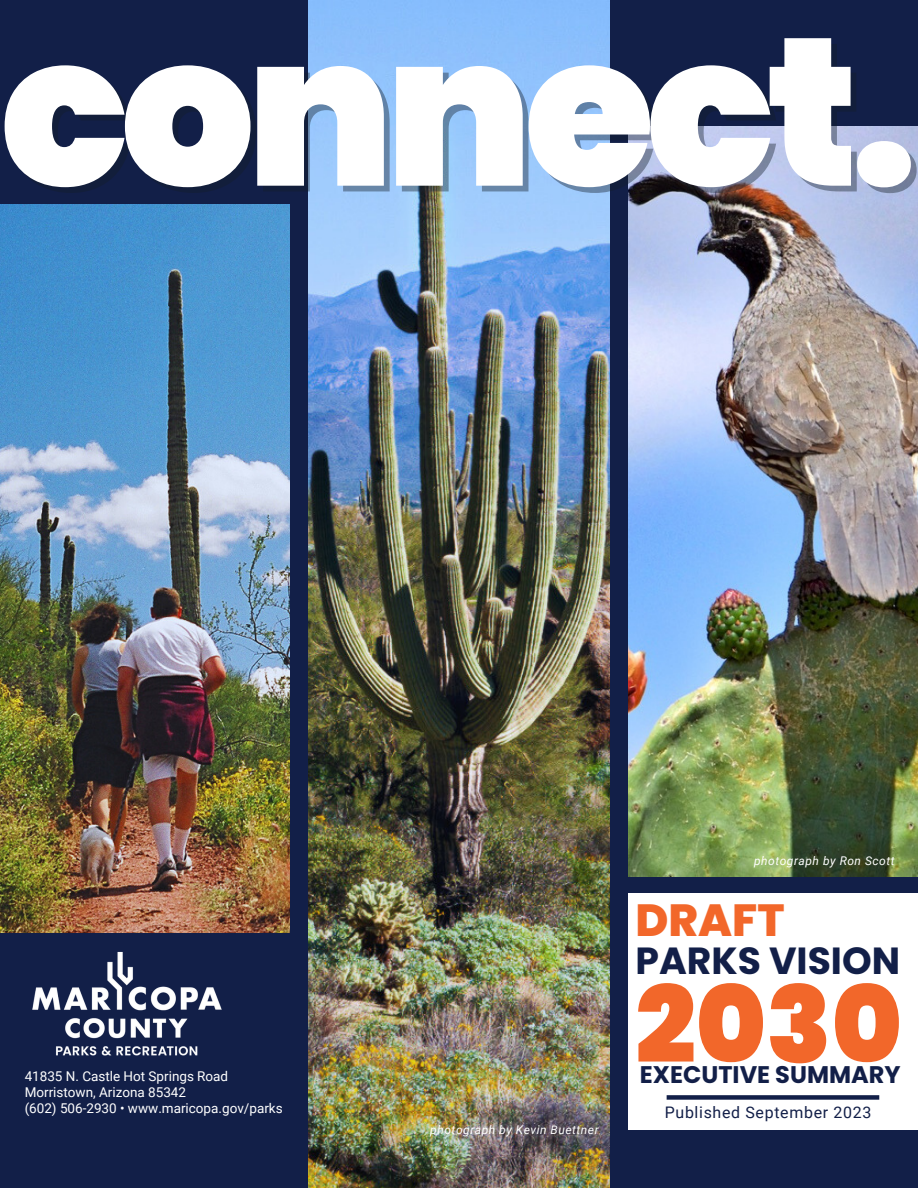
<style>
.page{position:relative;width:918px;height:1188px;background:#121f48}
.page>*{position:absolute;margin:0;border:0;box-sizing:border-box;transform-origin:0 0}
.t1{font:900 210.75px "Poppins";letter-spacing:-.04em;color:#fff}
.t2{font:900 106.5px "Poppins";color:#f2672a}
.t3{font:800 45px "Poppins";color:#f2672a}
.t4{font:700 37.8px "Poppins";color:#121f48}
.t5{font:700 24px "Poppins";color:#121f48}
.t6{font:15.9px "Roboto";letter-spacing:.045em;color:#121f48}
.t7{font:13.5px "Roboto";color:#fff}
.t8{font:italic 12px "Roboto";letter-spacing:.045em;color:#fff}
</style>
<div class="page">
<img style="left:0;top:205px;width:290px;height:728px">
<img style="left:309px;top:1px;width:300px;height:1187px">
<img style="left:32px;top:951px;width:190px;height:105px">
<img style="left:629px;top:126px;width:289px;height:750px">
<div style="left:628px;top:893px;width:290px;height:237px;background:#fff"></div>
<div style="left:667px;top:1095px;width:212px;height:5px;background:#121f48"></div>
<p class="t1" style="left:0;top:-36px;width:919px">connect.</p>
<p class="t8" style="left:754px;top:854px;width:142px">photograph by Ron Scott</p>
<p class="t3" style="left:635px;top:889px;width:151px">DRAFT</p>
<p class="t4" style="left:635px;top:934px;width:266px">PARKS VISION</p>
<p class="t2" style="left:635px;top:951px;width:268px">2030</p>
<p class="t5" style="left:640px;top:1058px;width:262px">EXECUTIVE SUMMARY</p>
<p class="t7" style="left:25px;top:1069px;width:205px">41835 N. Castle Hot Springs Road</p>
<p class="t7" style="left:25px;top:1085px;width:163px">Morristown, Arizona 85342</p>
<p class="t7" style="left:25px;top:1100px;width:260px">(602) 506-2930 • www.maricopa.gov/parks</p>
<p class="t6" style="left:665px;top:1103px;width:208px">Published September 2023</p>
<p class="t8" style="left:430px;top:1123px;width:170px">photograph by Kevin Buettner</p>
</div>
